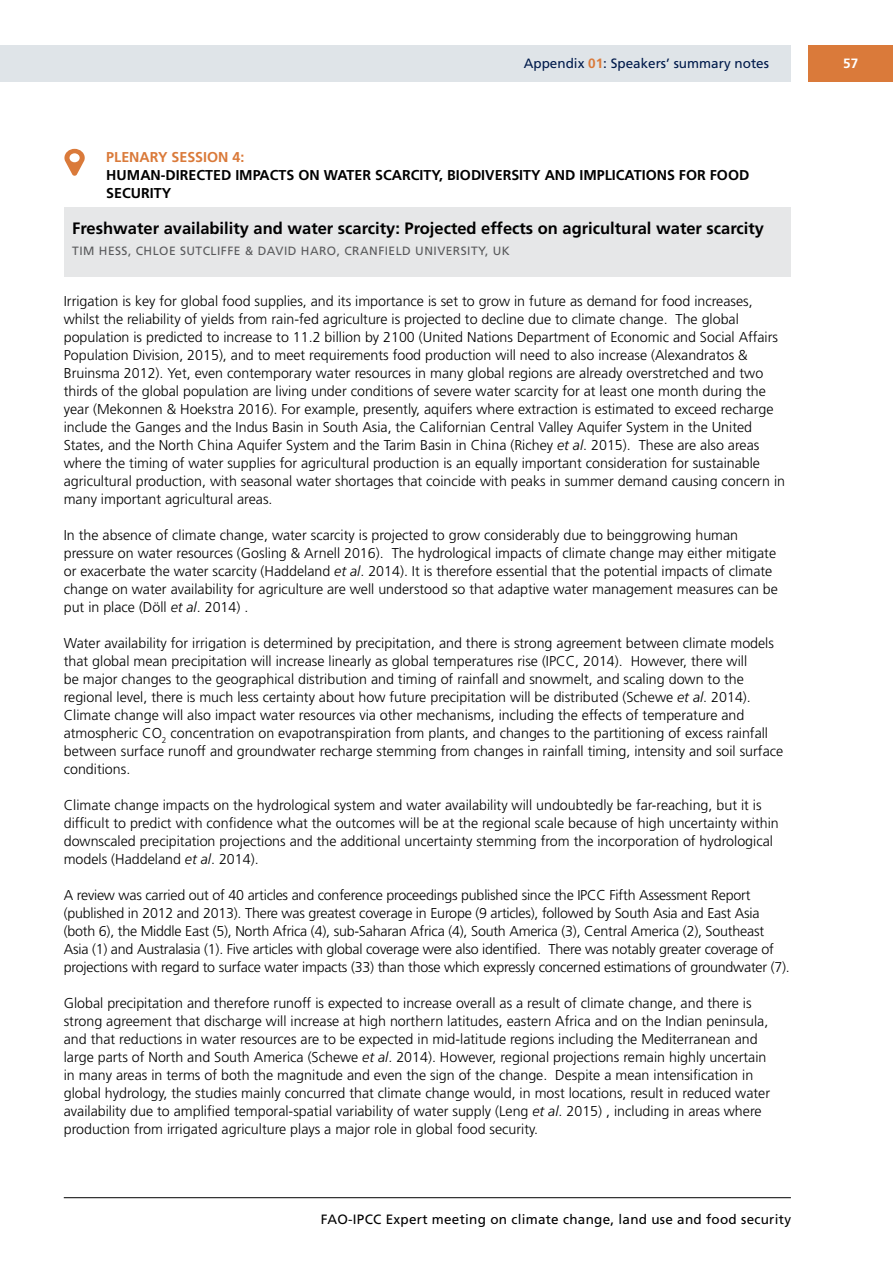
<style>
.page{position:relative;width:893px;height:1263px;background:#fff}
.page>*{position:absolute;margin:0;border:0;box-sizing:border-box;transform-origin:0 0}
.t1{font:700 16.5px "Frutiger LT Std";color:#000}
.t2{font:300 14.25px/18px "Frutiger LT Std";color:#000}
.t3{font:700 14.25px/18px "Frutiger LT Std";color:#000}
.t4{font:700 14.25px "Frutiger LT Std";color:#da7a3a}
.t5{font:13.5px "Frutiger LT Std";letter-spacing:.02em;color:#000}
.t6{font:13.5px "Frutiger LT Std";color:#001a4b}
.t7{font:700 13.5px "Frutiger LT Std";color:#fff}
.t8{font:12px "Frutiger LT Std";letter-spacing:.04em;color:#58595b}
.s1{font-weight:700;color:#da7a3a}
.s2{font-style:italic}
</style>
<div class="page">
<div style="left:808px;top:45px;width:85px;height:36px;background:#da7a3a"></div>
<div style="left:0;top:45px;width:790px;height:36px;background:#dfe4e8"></div>
<hr style="left:64px;top:1197px;width:727px;height:1px;background:#000">
<div style="left:64px;top:208px;width:727px;height:69px;background:#e6e7e8"></div>
<svg style="left:64px;top:149px;width:21px;height:27px"></svg>
<p class="t6" style="left:524px;top:56px;width:247px">Appendix <span class="s1">01</span>: Speakers’ summary notes</p>
<p class="t7" style="left:843px;top:56px;width:17px">57</p>
<p class="t4" style="left:106px;top:149px;width:140px">PLENARY SESSION 4:</p>
<p class="t3" style="left:106px;top:166px;width:645px">HUMAN-DIRECTED IMPACTS ON WATER SCARCITY, BIODIVERSITY AND IMPLICATIONS FOR FOOD<br>SECURITY</p>
<p class="t1" style="left:72px;top:219px;width:693px">Freshwater availability and water scarcity: Projected effects on agricultural water scarcity</p>
<p class="t8" style="left:72px;top:244px;width:439px">TIM HESS, CHLOE SUTCLIFFE &amp; DAVID HARO, CRANFIELD UNIVERSITY, UK</p>
<p class="t2" style="left:64px;top:292px;width:723px">Irrigation is key for global food supplies, and its importance is set to grow in future as demand for food increases, whilst the reliability of yields from rain-fed agriculture is projected to decline due to climate change. The global population is predicted to increase to 11.2 billion by 2100 (United Nations Department of Economic and Social Affairs Population Division, 2015), and to meet requirements food production will need to also increase (Alexandratos &amp; Bruinsma 2012). Yet, even contemporary water resources in many global regions are already overstretched and two thirds of the global population are living under conditions of severe water scarcity for at least one month during the year (Mekonnen &amp; Hoekstra 2016). For example, presently, aquifers where extraction is estimated to exceed recharge include the Ganges and the Indus Basin in South Asia, the Californian Central Valley Aquifer System in the United States, and the North China Aquifer System and the Tarim Basin in China (Richey <span class="s2">et al</span>. 2015). These are also areas where the timing of water supplies for agricultural production is an equally important consideration for sustainable agricultural production, with seasonal water shortages that coincide with peaks in summer demand causing concern in many important agricultural areas.</p>
<p class="t2" style="left:64px;top:526px;width:716px">In the absence of climate change, water scarcity is projected to grow considerably due to beinggrowing human pressure on water resources (Gosling &amp; Arnell 2016). The hydrological impacts of climate change may either mitigate or exacerbate the water scarcity (Haddeland <span class="s2">et al</span>. 2014). It is therefore essential that the potential impacts of climate change on water availability for agriculture are well understood so that adaptive water management measures can be put in place (Döll <span class="s2">et al</span>. 2014) .</p>
<p class="t2" style="left:64px;top:634px;width:721px">Water availability for irrigation is determined by precipitation, and there is strong agreement between climate models that global mean precipitation will increase linearly as global temperatures rise (IPCC, 2014). However, there will<br>be major changes to the geographical distribution and timing of rainfall and snowmelt, and scaling down to the regional level, there is much less certainty about how future precipitation will be distributed (Schewe <span class="s2">et al</span>. 2014).<br>Climate change will also impact water resources via other mechanisms, including the effects of temperature and atmospheric CO<sub>2</sub> concentration on evapotranspiration from plants, and changes to the partitioning of excess rainfall between surface runoff and groundwater recharge stemming from changes in rainfall timing, intensity and soil surface conditions.</p>
<p class="t2" style="left:64px;top:796px;width:716px">Climate change impacts on the hydrological system and water availability will undoubtedly be far-reaching, but it is difficult to predict with confidence what the outcomes will be at the regional scale because of high uncertainty within downscaled precipitation projections and the additional uncertainty stemming from the incorporation of hydrological models (Haddeland <span class="s2">et al</span>. 2014).</p>
<p class="t2" style="left:64px;top:886px;width:728px">A review was carried out of 40 articles and conference proceedings published since the IPCC Fifth Assessment Report (published in 2012 and 2013). There was greatest coverage in Europe (9 articles), followed by South Asia and East Asia (both 6), the Middle East (5), North Africa (4), sub-Saharan Africa (4), South America (3), Central America (2), Southeast Asia (1) and Australasia (1). Five articles with global coverage were also identified. There was notably greater coverage of projections with regard to surface water impacts (33) than those which expressly concerned estimations of groundwater (7).</p>
<p class="t2" style="left:64px;top:994px;width:708px">Global precipitation and therefore runoff is expected to increase overall as a result of climate change, and there is strong agreement that discharge will increase at high northern latitudes, eastern Africa and on the Indian peninsula, and that reductions in water resources are to be expected in mid-latitude regions including the Mediterranean and large parts of North and South America (Schewe <span class="s2">et al</span>. 2014). However, regional projections remain highly uncertain in many areas in terms of both the magnitude and even the sign of the change. Despite a mean intensification in global hydrology, the studies mainly concurred that climate change would, in most locations, result in reduced water availability due to amplified temporal-spatial variability of water supply (Leng <span class="s2">et al</span>. 2015) , including in areas where production from irrigated agriculture plays a major role in global food security.</p>
<p class="t5" style="left:321px;top:1211px;width:472px">FAO-IPCC Expert meeting on climate change, land use and food security</p>
</div>
